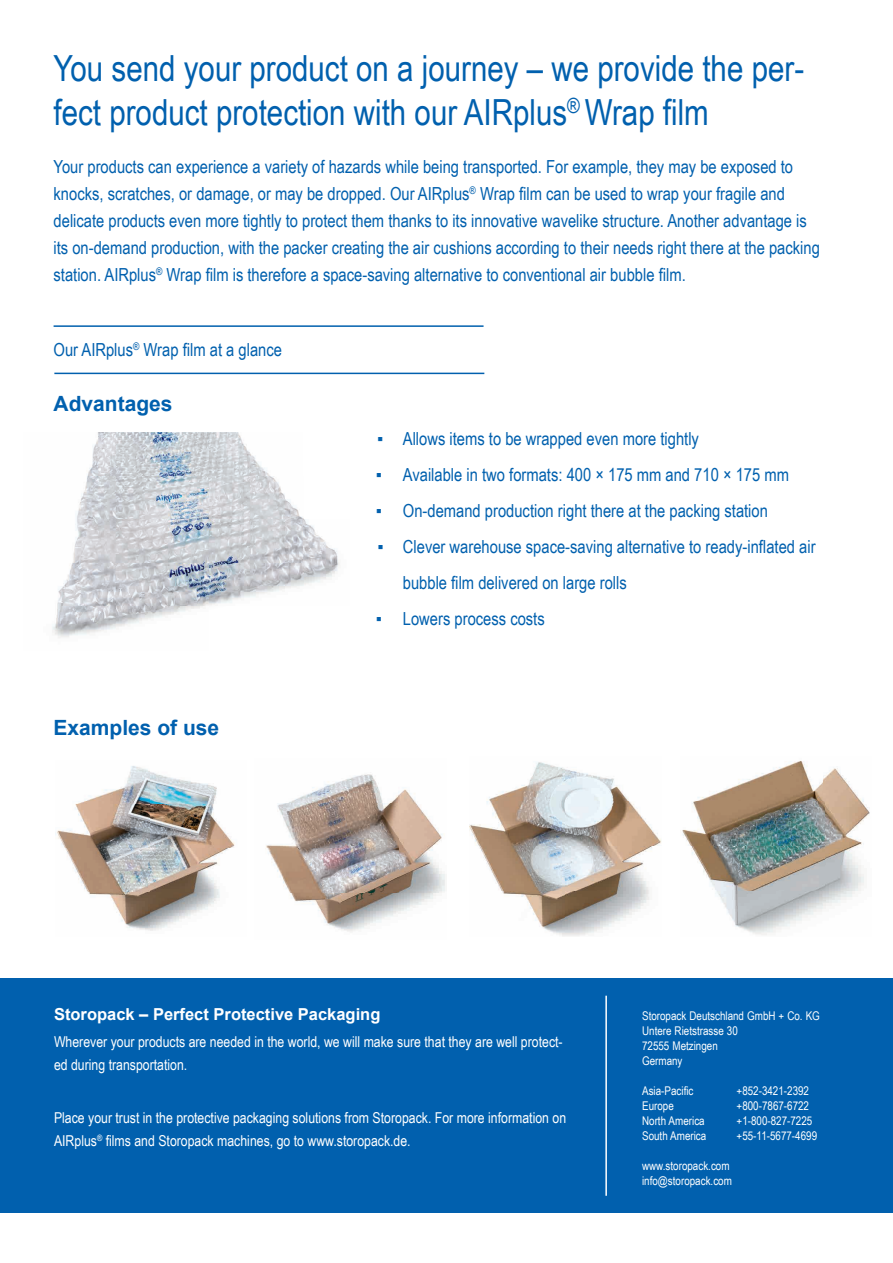
<style>
.page{position:relative;width:893px;height:1263px;background:#fff}
.page>*{position:absolute;margin:0;border:0;box-sizing:border-box;transform-origin:0 0}
.t1{font:36px/43.5px "Arial Narrow";color:#0160ae}
.t2{font:700 21px "Arial";color:#0160ae}
.t3{font:18px/27px "Arial Narrow";color:#0160ae}
.t4{font:700 16.5px "Arial";color:#fff}
.t5{font:15px/22.5px "Arial Narrow";color:#fff}
.t6{font:12px/15px "Arial Narrow";color:#fff}
</style>
<div class="page">
<div style="left:0;top:979px;width:893px;height:234px;background:#0160ae"></div>
<hr style="left:605px;top:996px;width:2px;height:200px;background:#fff">
<hr style="left:54px;top:325px;width:430px;height:2px;background:#0160ae">
<hr style="left:54px;top:373px;width:430px;height:1px;background:#0160ae">
<img style="left:52px;top:433px;width:288px;height:205px">
<img style="left:55px;top:766px;width:180px;height:165px">
<img style="left:266px;top:774px;width:179px;height:158px">
<img style="left:470px;top:762px;width:191px;height:174px">
<img style="left:682px;top:761px;width:188px;height:174px">
<h1 class="t1" style="left:54px;top:46px;width:752px">You send your product on a journey – we provide the per&shy;fect product protection with our AIRplus<sup>®</sup> Wrap film</h1>
<p class="t3" style="left:54px;top:153px;width:768px">Your products can experience a variety of hazards while being transported. For example, they may be exposed to knocks, scratches, or damage, or may be dropped. Our AIRplus<sup>®</sup> Wrap film can be used to wrap your fragile and delicate products even more tightly to protect them thanks to its innovative wavelike structure. Another advantage is its on-demand production, with the packer creating the air cushions according to their needs right there at the packing station. AIRplus<sup>®</sup> Wrap film is therefore a space-saving alternative to conventional air bubble film.</p>
<p class="t3" style="left:54px;top:336px;width:230px">Our AIRplus<sup>®</sup> Wrap film at a glance</p>
<p class="t2" style="left:54px;top:389px;width:121px">Advantages</p>
<p class="t2" style="left:54px;top:713px;width:167px">Examples of use</p>
<p class="t3" style="left:377px;top:424px;width:323px">▪ Allows items to be wrapped even more tightly</p>
<p class="t3" style="left:376px;top:460px;width:415px">▪ Available in two formats: 400 × 175 mm and 710 × 175 mm</p>
<p class="t3" style="left:376px;top:496px;width:394px">▪ On-demand production right there at the packing station</p>
<p class="t3" style="left:403px;top:528px;width:414px;line-height:36px;text-indent:-26px">▪ Clever warehouse space-saving alternative to ready-inflated air bubble film delivered on large rolls</p>
<p class="t3" style="left:376px;top:604px;width:170px">▪ Lowers process costs</p>
<p class="t4" style="left:54px;top:1003px;width:328px">Storopack – Perfect Protective Packaging</p>
<p class="t5" style="left:54px;top:1030px;width:510px">Wherever your products are needed in the world, we will make sure that they are well protect&shy;ed during transportation.</p>
<p class="t5" style="left:54px;top:1106px;width:514px">Place your trust in the protective packaging solutions from Storopack. For more information on<br>AIRplus<sup>®</sup> films and Storopack machines, go to www.storopack.de.</p>
<p class="t6" style="left:642px;top:1008px;width:179px">Storopack Deutschland GmbH + Co. KG<br>Untere Rietstrasse 30<br>72555 Metzingen<br>Germany</p>
<p class="t6" style="left:642px;top:1083px;width:53px">Asia-Pacific</p>
<p class="t6" style="left:737px;top:1083px;width:74px">+852-3421-2392</p>
<p class="t6" style="left:642px;top:1098px;width:33px">Europe</p>
<p class="t6" style="left:737px;top:1098px;width:74px">+800-7867-6722</p>
<p class="t6" style="left:642px;top:1113px;width:64px">North America</p>
<p class="t6" style="left:737px;top:1113px;width:77px">+1-800-827-7225</p>
<p class="t6" style="left:642px;top:1128px;width:66px">South America</p>
<p class="t6" style="left:737px;top:1128px;width:82px">+55-11-5677-4699</p>
<p class="t6" style="left:642px;top:1158px;width:91px">www.storopack.com info@storopack.com</p>
</div>
